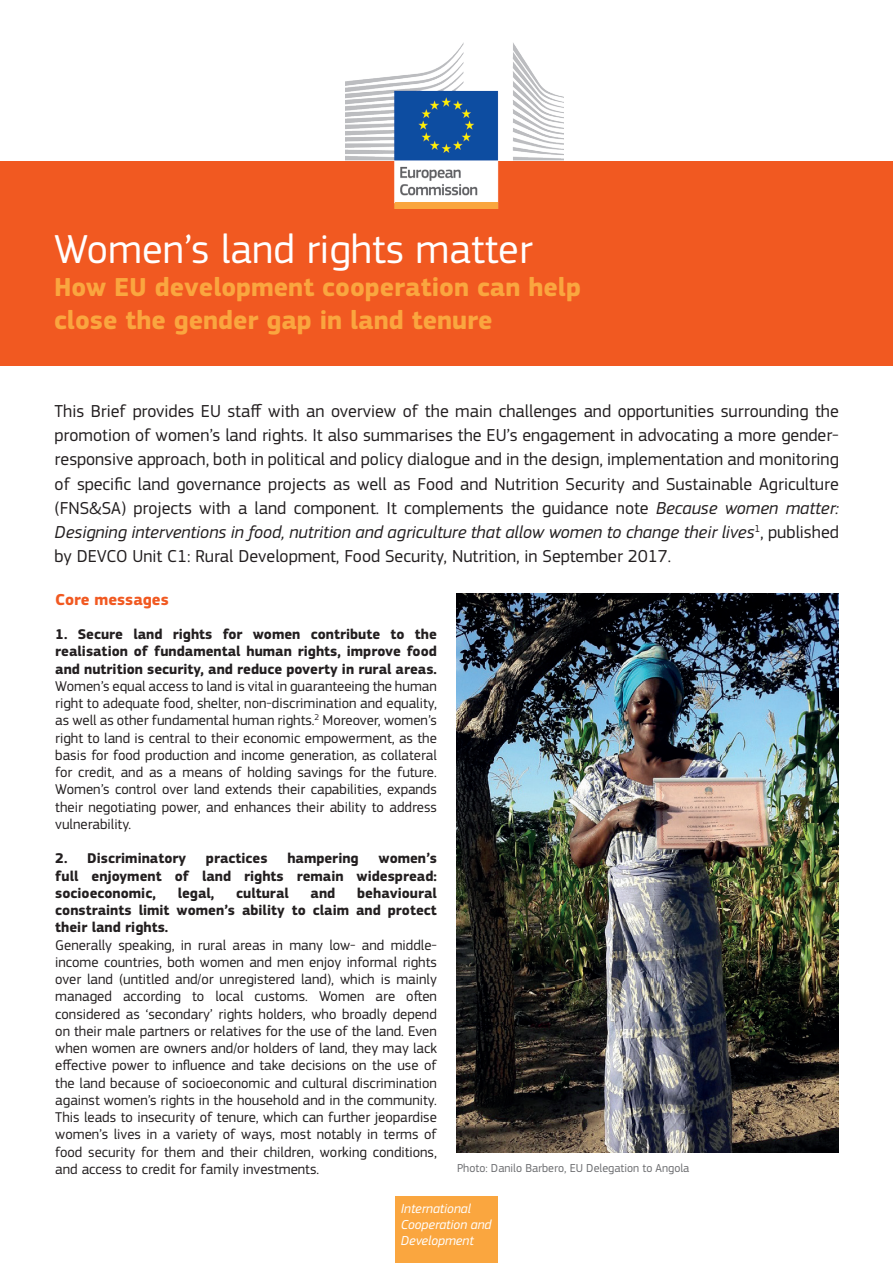
<style>
.page{position:relative;width:893px;height:1263px;background:#fff}
.page>*{position:absolute;margin:0;border:0;box-sizing:border-box;transform-origin:0 0}
.t1{font:42px "EC Square Sans Pro";color:#fff}
.t2{font:700 27px "EC Square Sans Pro";color:#faa63f}
.t3{font:18px/24px "EC Square Sans Pro";color:#231f20;text-align:justify}
.t4{font:700 16.5px "EC Square Sans Pro";color:#f15921}
.t5{font:14.7px/17.2px "EC Square Sans Pro";color:#231f20;text-align:justify}
.t6{font:700 14.7px/17.2px "EC Square Sans Pro";color:#231f20;text-align:justify}
.t7{font:italic 13.5px "EC Square Sans Pro";color:#fff}
.t8{font:12px "EC Square Sans Pro";color:#6c6d70}
.s1{font-style:italic}
</style>
<div class="page">
<div style="left:395px;top:1196px;width:102px;height:67px;background:#faa63f"></div>
<div style="left:0;top:161px;width:893px;height:205px;background:#f15921"></div>
<img style="left:346px;top:43px;width:218px;height:165px">
<div style="left:395px;top:203px;width:102px;height:6px;background:#faa63f"></div>
<img style="left:456px;top:594px;width:383px;height:558px">
<p class="t1" style="left:54px;top:225px;width:480px">Women’s land rights matter</p>
<p class="t2" style="left:54px;top:271px;width:528px">How EU development cooperation can help</p>
<p class="t2" style="left:54px;top:304px;width:440px">close the gender gap in land tenure</p>
<p class="t3" style="left:55px;top:400px;width:786px">This Brief provides EU staff with an overview of the main challenges and opportunities surrounding the promotion of women’s land rights. It also summarises the EU’s engagement in advocating a more gender&shy;responsive approach, both in political and policy dialogue and in the design, implementation and monitoring of specific land governance projects as well as Food and Nutrition Security and Sustainable Agriculture (FNS&amp;SA) projects with a land component. It complements the guidance note <span class="s1">Because women matter:<br>Designing interventions in food, nutrition and agriculture that allow women to change their lives</span><sup>1</sup>, published by DEVCO Unit C1: Rural Development, Food Security, Nutrition, in September 2017.</p>
<p class="t4" style="left:55px;top:589px;width:115px">Core messages</p>
<p class="t6" style="left:55px;top:626px;width:383px">1. Secure land rights for women contribute to the realisation of fundamental human rights, improve food and nutrition security, and reduce poverty in rural areas.</p>
<p class="t5" style="left:55px;top:677px;width:383px">Women’s equal access to land is vital in guaranteeing the human right to adequate food, shelter, non-discrimination and equality, as well as other fundamental human rights.<sup>2</sup> Moreover, women’s right to land is central to their economic empowerment, as the basis for food production and income generation, as collateral for credit, and as a means of holding savings for the future.<br>Women’s control over land extends their capabilities, expands their negotiating power, and enhances their ability to address vulnerability.</p>
<p class="t6" style="left:55px;top:850px;width:132px">2. Discriminatory</p>
<p class="t6" style="left:206px;top:850px;width:63px">practices</p>
<p class="t6" style="left:287px;top:850px;width:73px">hampering</p>
<p class="t6" style="left:55px;top:850px;width:383px;text-indent:323px">women’s full enjoyment of land rights remain widespread: socioeconomic,</p>
<p class="t6" style="left:55px;top:885px;width:383px;text-indent:302px">behavioural constraints limit women’s ability to claim and protect their land rights.</p>
<p class="t5" style="left:55px;top:936px;width:383px">Generally speaking, in rural areas in many low- and middle&shy;income countries, both women and men enjoy informal rights over land (untitled and/or unregistered land), which is mainly managed according to local customs. Women are often considered as ‘secondary’ rights holders, who broadly depend on their male partners or relatives for the use of the land. Even when women are owners and/or holders of land, they may lack effective power to influence and take decisions on the use of the land because of socioeconomic and cultural discrimination against women’s rights in the household and in the community.<br>This leads to insecurity of tenure, which can further jeopardise women’s lives in a variety of ways, most notably in terms of food security for them and their children, working conditions, and access to credit for family investments.</p>
<p class="t6" style="left:178px;top:885px;width:38px">legal,</p>
<p class="t6" style="left:236px;top:885px;width:54px">cultural</p>
<p class="t6" style="left:311px;top:885px;width:26px">and</p>
<p class="t8" style="left:457px;top:1161px;width:234px">Photo: Danilo Barbero, EU Delegation to Angola</p>
<p class="t7" style="left:401px;top:1200px;width:72px">International</p>
<p class="t7" style="left:401px;top:1217px;width:92px">Cooperation and</p>
<p class="t7" style="left:401px;top:1233px;width:74px">Development</p>
</div>
